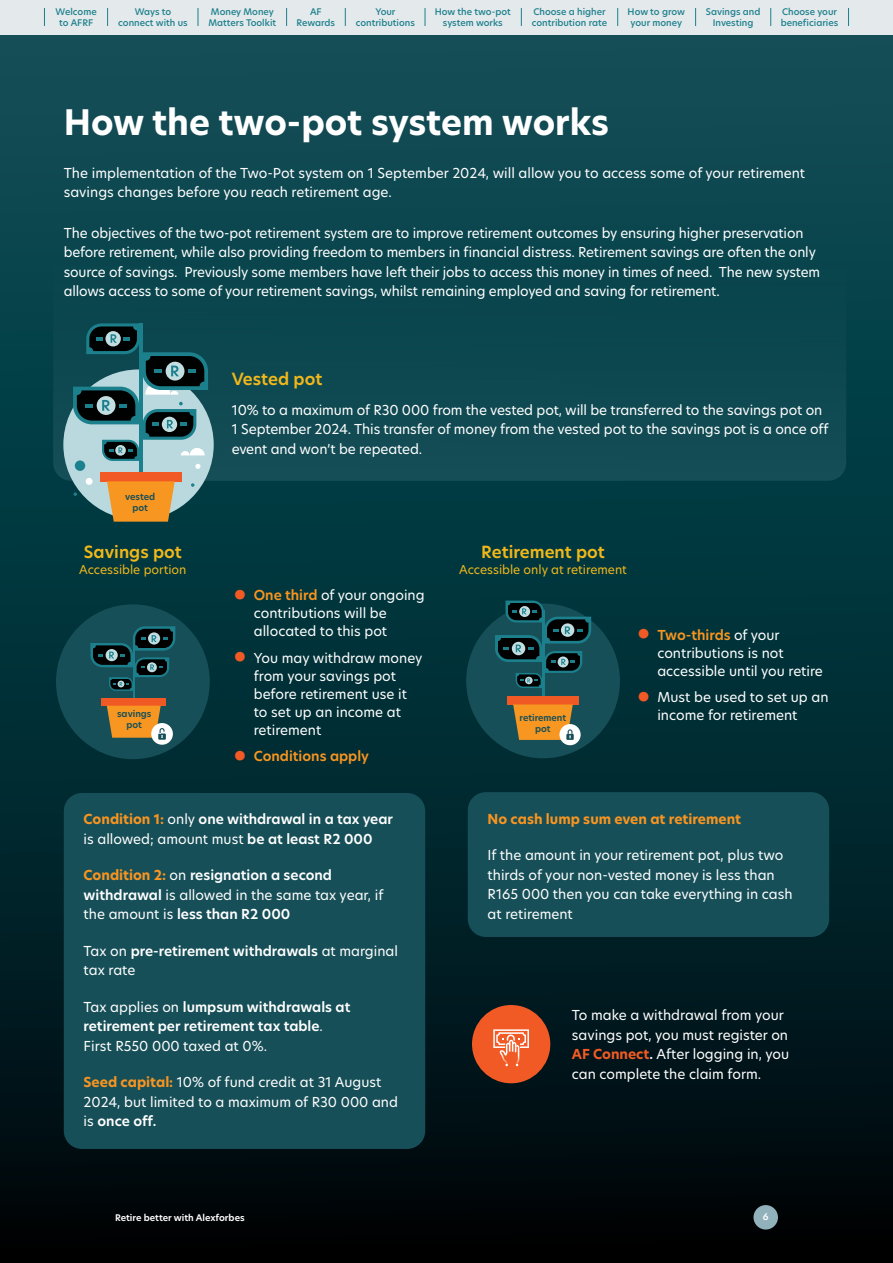
<style>
.page{position:relative;width:893px;height:1263px;background:#fff}
.page>*{position:absolute;margin:0;border:0;box-sizing:border-box;transform-origin:0 0}
.t1{font:700 34.5px "New Hero";color:#fff}
.t2{font:600 16.5px "New Hero";color:#f1b81b}
.t3{font:13.5px/19.5px "New Hero";letter-spacing:-.01em;color:#fff}
.t4{font:600 13.5px/19.5px "New Hero";color:#fff}
.t5{font:700 13.5px "New Hero";color:#f89521}
.t6{font:600 13.5px "New Hero";color:#f89521}
.t7{font:12px "New Hero";color:#f1b81b}
.t8{font:500 9px/10.8px "New Hero";color:#1c808d;text-align:center}
.t9{font:600 9px/10.8px "New Hero";color:#174f58;text-align:center}
.t10{font:600 9px "New Hero";color:#fff}
.s1{font-weight:700;font-size:36px;color:#f15a25}
.s2{font-weight:600;color:#f89521}
.s3{font-weight:700;color:#f89521}
.s4{font-weight:400}
.s5{font-weight:600}
.s6{font-weight:700;color:#f15a25}
</style>
<div class="page">
<div style="left:0;top:0;width:893px;height:1263px;background:linear-gradient(to bottom,#0e5761,#00090d)"></div>
<div style="left:53px;top:250px;width:793px;height:231px;background:#0c474f;border-radius:18px"></div>
<div style="left:63px;top:369px;width:151px;height:151px;background:#bad9de;border-radius:50%"></div>
<div style="left:100px;top:472px;width:82px;height:9px;background:#f15a25"></div>
<svg style="left:107px;top:481px;width:68px;height:41px;background:#e7952e"></svg>
<hr style="left:139px;top:323px;width:4px;height:149px;background:#1c808c">
<div style="left:86px;top:478px;width:7px;height:7px;background:#fff;border-radius:50%"></div>
<svg style="left:74px;top:492px;width:3px;height:4px"></svg>
<svg style="left:191px;top:483px;width:3px;height:4px"></svg>
<svg style="left:73px;top:323px;width:135px;height:148px"></svg>
<div style="left:56px;top:604px;width:154px;height:155px;background:#174f58;border-radius:50%"></div>
<hr style="left:133px;top:639px;width:2px;height:59px;background:#1c808c">
<svg style="left:90px;top:626px;width:85px;height:65px"></svg>
<div style="left:101px;top:698px;width:65px;height:8px;background:#f05924"></div>
<div style="left:151px;top:723px;width:22px;height:22px;background:#fff;border-radius:50%"></div>
<svg style="left:107px;top:706px;width:59px;height:34px"></svg>
<div style="left:64px;top:793px;width:361px;height:356px;background:#174f58;border-radius:18px"></div>
<div style="left:466px;top:603px;width:154px;height:155px;background:#174f58;border-radius:50%"></div>
<div style="left:507px;top:696px;width:72px;height:8px;background:#f05924"></div>
<hr style="left:542px;top:611px;width:2px;height:85px;background:#1c808c">
<svg style="left:495px;top:600px;width:96px;height:88px"></svg>
<div style="left:559px;top:724px;width:22px;height:21px;background:#fff;border-radius:50%"></div>
<svg style="left:513px;top:704px;width:61px;height:36px;background:#e09536"></svg>
<div style="left:468px;top:792px;width:361px;height:145px;background:#174f58;border-radius:18px"></div>
<div style="left:753px;top:1205px;width:25px;height:24px;background:#91b1bb;border-radius:50%"></div>
<div style="left:472px;top:1005px;width:78px;height:78px;background:#f15a25;border-radius:50%"></div>
<img style="left:499px;top:1052px;width:9px;height:12px">
<img style="left:515px;top:1052px;width:4px;height:14px">
<svg style="left:493px;top:1029px;width:36px;height:23px"></svg>
<div style="left:0;top:0;width:893px;height:34px;background:#e4e9eb"></div>
<svg style="left:107px;top:8px;width:1px;height:18px"></svg>
<svg style="left:198px;top:8px;width:1px;height:18px"></svg>
<svg style="left:286px;top:8px;width:1px;height:18px"></svg>
<svg style="left:345px;top:8px;width:1px;height:18px"></svg>
<svg style="left:425px;top:8px;width:1px;height:18px"></svg>
<svg style="left:521px;top:8px;width:1px;height:18px"></svg>
<svg style="left:848px;top:8px;width:1px;height:18px"></svg>
<svg style="left:617px;top:8px;width:1px;height:18px"></svg>
<svg style="left:695px;top:8px;width:1px;height:18px"></svg>
<svg style="left:770px;top:8px;width:1px;height:18px"></svg>
<svg style="left:44px;top:8px;width:1px;height:18px"></svg>
<p class="t8" style="left:435px;top:6px;width:77px">How the two-pot system works</p>
<p class="t8" style="left:56px;top:6px;width:43px">Welcome to AFRF</p>
<p class="t8" style="left:118px;top:6px;width:71px">Ways to connect with us</p>
<p class="t8" style="left:208px;top:6px;width:69px;text-align:left">Money Money<br>Matters Toolkit</p>
<p class="t8" style="left:296px;top:6px;width:40px">AF<br>Rewards</p>
<p class="t8" style="left:356px;top:6px;width:61px">Your contributions</p>
<p class="t8" style="left:532px;top:6px;width:77px;text-align:left">Choose a higher contribution rate</p>
<p class="t8" style="left:628px;top:6px;width:59px">How to grow your money</p>
<p class="t8" style="left:706px;top:6px;width:56px">Savings and<br>Investing</p>
<p class="t8" style="left:781px;top:6px;width:59px;text-align:left">Choose your beneficiaries</p>
<h1 class="t1" style="left:64px;top:99px;width:547px">How the two-pot system works</h1>
<p class="t3" style="left:64px;top:163px;width:743px">The implementation of the Two-Pot system on 1 September 2024, will allow you to access some of your retirement savings changes before you reach retirement age.</p>
<p class="t3" style="left:64px;top:223px;width:758px">The objectives of the two-pot retirement system are to improve retirement outcomes by ensuring higher preservation before retirement, while also providing freedom to members in financial distress. Retirement savings are often the only source of savings. Previously some members have left their jobs to access this money in times of need. The new system allows access to some of your retirement savings, whilst remaining employed and saving for retirement.</p>
<p class="t2" style="left:232px;top:367px;width:92px">Vested pot</p>
<p class="t9" style="left:125px;top:492px;width:32px">vested pot</p>
<p class="t2" style="left:84px;top:540px;width:99px">Savings pot</p>
<p class="t7" style="left:79px;top:561px;width:109px">Accessible portion</p>
<p class="t9" style="left:117px;top:708px;width:36px">savings pot</p>
<p class="t3" style="left:232px;top:400px;width:598px">10% to a maximum of R30 000 from the vested pot, will be transferred to the savings pot on<br>1 September 2024. This transfer of money from the vested pot to the savings pot is a once off event and won’t be repeated.</p>
<p class="t3" style="left:254px;top:586px;width:172px;line-height:18px;text-indent:-21px"><span class="s1">•</span> <span class="s2">One third</span> of your ongoing contributions will be allocated to this pot</p>
<p class="t3" style="left:254px;top:648px;width:170px;line-height:18px;text-indent:-21px"><span class="s1">•</span> You may withdraw money from your savings pot before retirement use it to set up an income at retirement</p>
<p class="t6" style="left:233px;top:747px;width:138px"><span class="s1">•</span> Conditions apply</p>
<p class="t2" style="left:481px;top:540px;width:125px">Retirement pot</p>
<p class="t7" style="left:459px;top:561px;width:169px">Accessible only at retirement</p>
<p class="t9" style="left:520px;top:713px;width:48px">retirement pot</p>
<p class="t3" style="left:657px;top:625px;width:167px;line-height:18px;text-indent:-21px"><span class="s1">•</span> <span class="s2">Two-thirds</span> of your contributions is not accessible until you retire</p>
<p class="t3" style="left:657px;top:688px;width:173px;line-height:18px;text-indent:-21px"><span class="s1">•</span> Must be used to set up an income for retirement</p>
<p class="t4" style="left:84px;top:810px;width:311px"><span class="s3">Condition 1:</span> <span class="s4">only</span> one withdrawal in a tax year <span class="s4">is allowed; amount must</span> be at least R2 000</p>
<p class="t3" style="left:84px;top:865px;width:301px"><span class="s3">Condition 2:</span> on <span class="s5">resignation a second withdrawal</span> is allowed in the same tax year, if the amount is <span class="s5">less than R2 000</span></p>
<p class="t4" style="left:84px;top:941px;width:316px"><span class="s4">Tax on</span> pre-retirement withdrawals <span class="s4">at marginal tax rate</span></p>
<p class="t4" style="left:84px;top:997px;width:268px"><span class="s4">Tax applies on</span> lumpsum withdrawals at retirement per retirement tax table<span class="s4">.<br>First R550 000 taxed at 0%.</span></p>
<p class="t3" style="left:84px;top:1072px;width:316px"><span class="s3">Seed capital:</span> 10% of fund credit at 31 August<br>2024, but limited to a maximum of R30 000 and is <span class="s5">once off.</span></p>
<p class="t5" style="left:488px;top:809px;width:255px">No cash lump sum even at retirement</p>
<p class="t3" style="left:488px;top:845px;width:306px">If the amount in your retirement pot, plus two thirds of your non-vested money is less than R165 000 then you can take everything in cash at retirement</p>
<p class="t3" style="left:572px;top:1005px;width:219px">To make a withdrawal from your savings pot, you must register on<br><span class="s6">AF Connect</span><span class="s5">.</span> After logging in, you can complete the claim form.</p>
<p class="t10" style="left:115px;top:1211px;width:131px">Retire better with Alexforbes</p>
<p class="t10" style="left:763px;top:1211px;width:7px">6</p>
</div>
